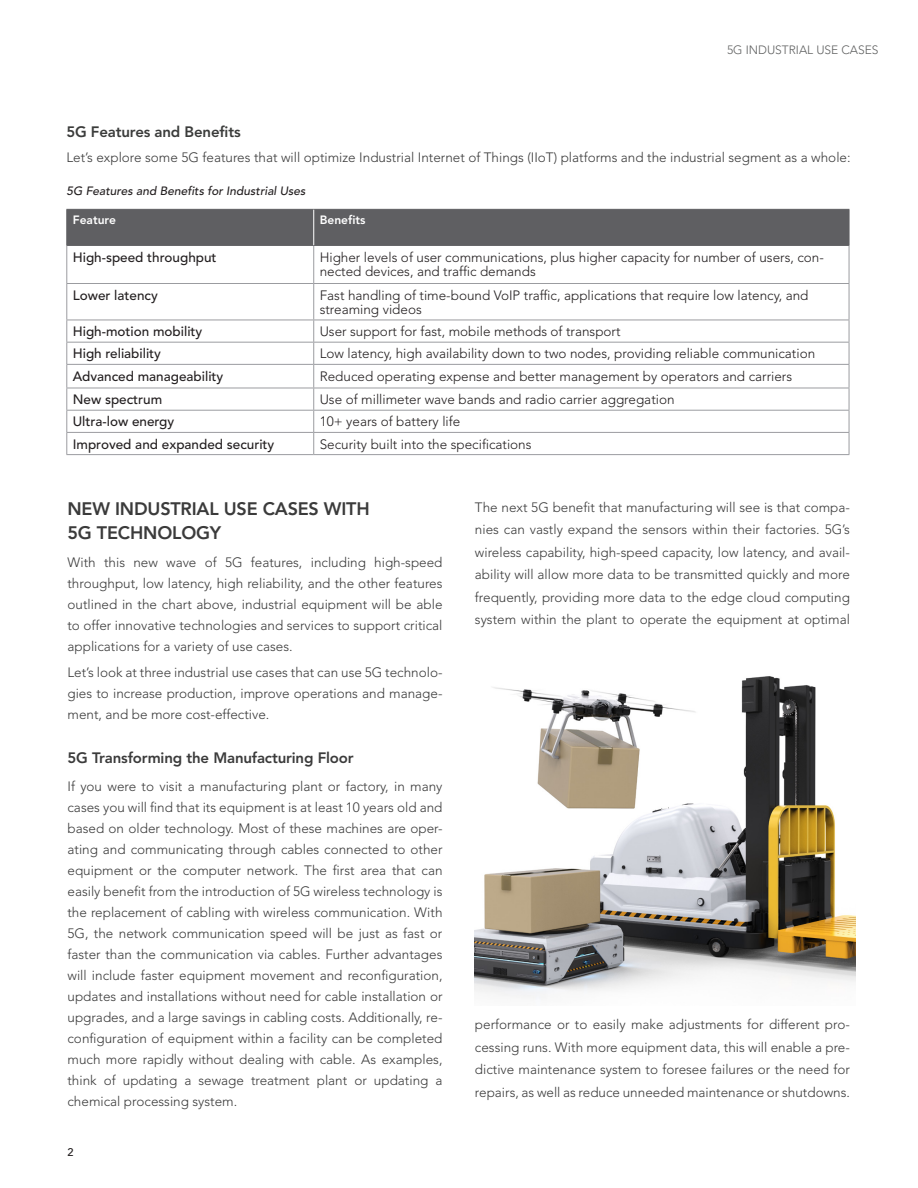
<style>
.page{position:relative;width:918px;height:1188px;background:#fff}
.page>*{position:absolute;margin:0;border:0;box-sizing:border-box;transform-origin:0 0}
.header_1{font:800 18px/24px "Avenir LT Std";letter-spacing:-.01em;color:#3b3b3b}
.header_1-2{font:800 15px "Avenir LT Std";letter-spacing:-.01em;color:#3b3b3b}
.body{font:800 15px "Avenir LT Std";letter-spacing:-.01em;color:#3b3c3b}
.body-2{font:300 13.5px/21px "Avenir LT Std";color:#3b3b3b;text-align:justify}
.Table_bullet{font:300 13.5px "Avenir LT Std";color:#231f20}
.Table_text{font:300 13.5px/14.2px "Avenir LT Std";color:#231f20}
.Table_subhead{font:500 13.5px "Avenir LT Std";color:#231f20}
.t1{font:italic 500 12px "Avenir LT Std";color:#231f20}
.t2{font:300 12px "Avenir LT Std";color:#5f6060}
.Body{font:800 12px "Avenir LT Std";color:#fff}
.t3{font:500 10.95px "Avenir LT Std";color:#231f20}
</style>
<div class="page">
<div style="left:67px;top:210px;width:782px;height:35px;background:#5f5f62"></div>
<hr style="left:66px;top:209px;width:248px;height:1px;background:#5f5f62">
<hr style="left:66px;top:210px;width:1px;height:35px;background:#5f5f62">
<hr style="left:66px;top:245px;width:248px;height:1px;background:#5f5f62">
<hr style="left:314px;top:209px;width:535px;height:1px;background:#5f5f62">
<hr style="left:849px;top:210px;width:1px;height:35px;background:#5f5f62">
<hr style="left:314px;top:245px;width:535px;height:1px;background:#5f5f62">
<hr style="left:313px;top:210px;width:1px;height:35px;background:#fff">
<hr style="left:66px;top:246px;width:1px;height:37px;background:#9b9ca0">
<hr style="left:313px;top:246px;width:1px;height:37px;background:#9b9ca0">
<hr style="left:849px;top:246px;width:1px;height:37px;background:#9b9ca0">
<hr style="left:66px;top:283px;width:248px;height:1px;background:#9b9ca0">
<hr style="left:66px;top:284px;width:1px;height:36px;background:#9b9ca0">
<hr style="left:314px;top:283px;width:535px;height:1px;background:#9b9ca0">
<hr style="left:313px;top:284px;width:1px;height:36px;background:#9b9ca0">
<hr style="left:849px;top:284px;width:1px;height:36px;background:#9b9ca0">
<hr style="left:66px;top:320px;width:248px;height:1px;background:#9b9ca0">
<hr style="left:314px;top:320px;width:535px;height:1px;background:#9b9ca0">
<hr style="left:66px;top:342px;width:248px;height:1px;background:#9b9ca0">
<hr style="left:314px;top:342px;width:535px;height:1px;background:#9b9ca0">
<hr style="left:66px;top:364px;width:248px;height:1px;background:#9b9ca0">
<hr style="left:314px;top:364px;width:535px;height:1px;background:#9b9ca0">
<hr style="left:66px;top:388px;width:248px;height:1px;background:#9b9ca0">
<hr style="left:314px;top:388px;width:535px;height:1px;background:#9b9ca0">
<hr style="left:66px;top:410px;width:248px;height:1px;background:#9b9ca0">
<hr style="left:314px;top:410px;width:535px;height:1px;background:#9b9ca0">
<hr style="left:66px;top:432px;width:248px;height:1px;background:#9b9ca0">
<svg style="left:66px;top:320px;width:1px;height:134px"></svg>
<hr style="left:314px;top:432px;width:535px;height:1px;background:#9b9ca0">
<svg style="left:313px;top:320px;width:1px;height:134px"></svg>
<svg style="left:849px;top:320px;width:1px;height:134px"></svg>
<hr style="left:66px;top:454px;width:248px;height:1px;background:#9b9ca0">
<hr style="left:314px;top:454px;width:535px;height:1px;background:#9b9ca0">
<img style="left:475px;top:676px;width:380px;height:322px">
<p class="t2" style="left:727px;top:43px;width:153px">5G INDUSTRIAL USE CASES</p>
<p class="body" style="left:66px;top:123px;width:176px">5G Features and Benefits</p>
<p class="body-2" style="left:66px;top:147px;width:786px">Let’s explore some 5G features that will optimize Industrial Internet of Things (IIoT) platforms and the industrial segment as a whole:</p>
<p class="t1" style="left:66px;top:183px;width:241px">5G Features and Benefits for Industrial Uses</p>
<p class="Body" style="left:73px;top:213px;width:45px">Feature</p>
<p class="Body" style="left:320px;top:213px;width:47px">Benefits</p>
<p class="Table_subhead" style="left:73px;top:249px;width:145px">High-speed throughput</p>
<p class="Table_text" style="left:320px;top:250px;width:506px">Higher levels of user communications, plus higher capacity for number of users, con&shy;nected devices, and traffic demands</p>
<p class="Table_subhead" style="left:73px;top:287px;width:87px">Lower latency</p>
<p class="Table_text" style="left:320px;top:288px;width:490px">Fast handling of time-bound VoIP traffic, applications that require low latency, and streaming videos</p>
<p class="Table_subhead" style="left:73px;top:324px;width:131px">High-motion mobility</p>
<p class="Table_bullet" style="left:320px;top:324px;width:302px">User support for fast, mobile methods of transport</p>
<p class="Table_subhead" style="left:73px;top:346px;width:90px">High reliability</p>
<p class="Table_bullet" style="left:320px;top:346px;width:497px">Low latency, high availability down to two nodes, providing reliable communication</p>
<p class="Table_subhead" style="left:73px;top:368px;width:152px">Advanced manageability</p>
<p class="Table_bullet" style="left:320px;top:368px;width:474px">Reduced operating expense and better management by operators and carriers</p>
<p class="Table_subhead" style="left:73px;top:392px;width:91px">New spectrum</p>
<p class="Table_bullet" style="left:320px;top:392px;width:356px">Use of millimeter wave bands and radio carrier aggregation</p>
<p class="Table_subhead" style="left:73px;top:414px;width:103px">Ultra-low energy</p>
<p class="Table_bullet" style="left:320px;top:414px;width:142px">10+ years of battery life</p>
<p class="Table_subhead" style="left:73px;top:436px;width:203px">Improved and expanded security</p>
<p class="Table_bullet" style="left:320px;top:436px;width:213px">Security built into the specifications</p>
<p class="header_1" style="left:68px;top:497px;width:304px">NEW INDUSTRIAL USE CASES WITH<br>5G TECHNOLOGY</p>
<p class="body-2" style="left:68px;top:552px;width:377px">With this new wave of 5G features, including high-speed throughput, low latency, high reliability, and the other features outlined in the chart above, industrial equipment will be able to offer innovative technologies and services to support critical applications for a variety of use cases.</p>
<p class="body-2" style="left:68px;top:662px;width:377px">Let’s look at three industrial use cases that can use 5G technolo&shy;gies to increase production, improve operations and manage&shy;ment, and be more cost-effective.</p>
<p class="header_1-2" style="left:68px;top:749px;width:288px">5G Transforming the Manufacturing Floor</p>
<p class="body-2" style="left:68px;top:776px;width:377px">If you were to visit a manufacturing plant or factory, in many cases you will find that its equipment is at least 10 years old and based on older technology. Most of these machines are oper&shy;ating and communicating through cables connected to other equipment or the computer network. The first area that can easily benefit from the introduction of 5G wireless technology is the replacement of cabling with wireless communication. With 5G, the network communication speed will be just as fast or faster than the communication via cables. Further advantages will include faster equipment movement and reconfiguration, updates and installations without need for cable installation or upgrades, and a large savings in cabling costs. Additionally, re&shy;configuration of equipment within a facility can be completed much more rapidly without dealing with cable. As examples, think of updating a sewage treatment plant or updating a chemical processing system.</p>
<p class="t3" style="left:68px;top:1145px;width:8px">2</p>
<p class="body-2" style="left:475px;top:496px;width:377px;line-height:22.5px">The next 5G benefit that manufacturing will see is that compa&shy;nies can vastly expand the sensors within their factories. 5G’s wireless capability, high-speed capacity, low latency, and avail&shy;ability will allow more data to be transmitted quickly and more frequently, providing more data to the edge cloud computing system within the plant to operate the equipment at optimal</p>
<p class="body-2" style="left:475px;top:1013px;width:377px;line-height:22.5px">performance or to easily make adjustments for different pro&shy;cessing runs. With more equipment data, this will enable a pre&shy;dictive maintenance system to foresee failures or the need for repairs, as well as reduce unneeded maintenance or shutdowns.</p>
</div>
